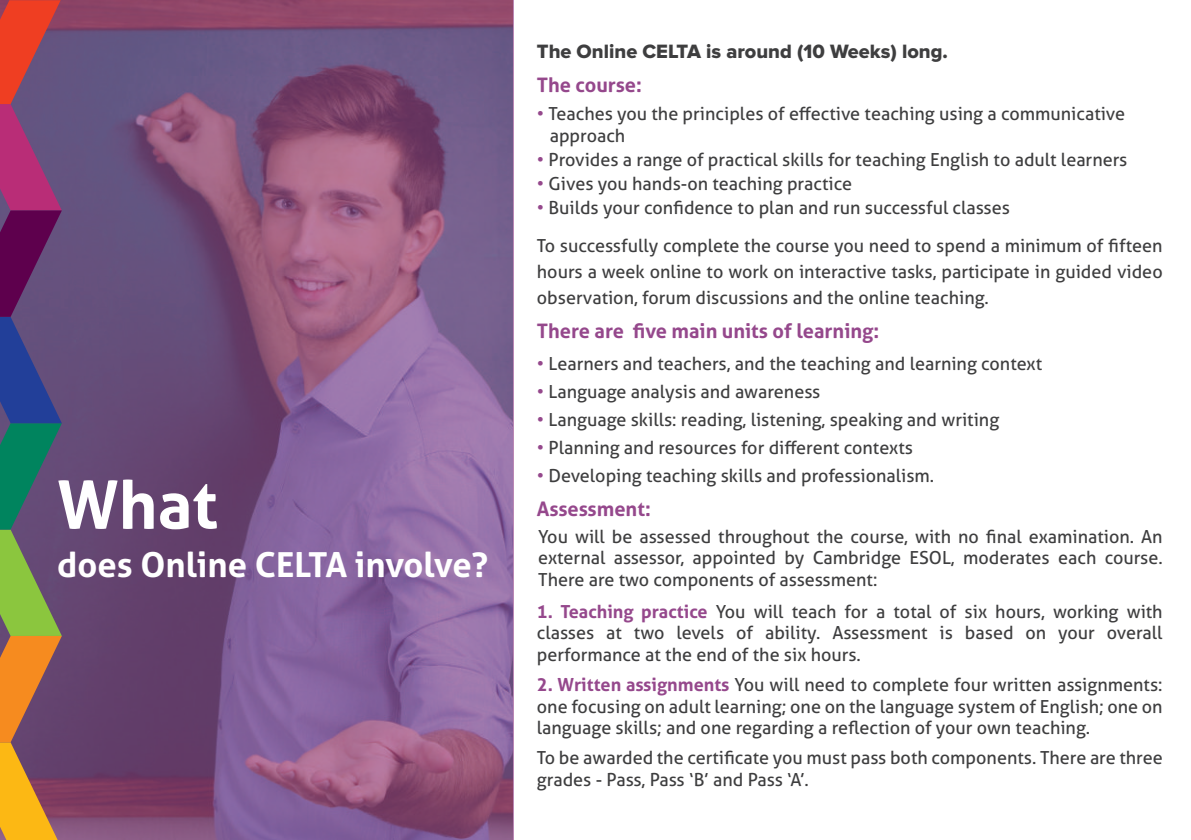
<style>
.page{position:relative;width:1191px;height:840px;background:#fff}
.page>*{position:absolute;margin:0;border:0;box-sizing:border-box;transform-origin:0 0}
.t1{font:700 66.6px "Aller";color:#fff}
.t2{font:700 34.6px "Aller";color:#fff}
.t3{font:700 20px "Aller";color:#95488c}
.t4{font:20px "Proxima Nova Extrabld";color:#3e3e3f}
.t5{font:18px/21.6px "Aller";color:#3e3e3f}
.s1{color:#95488c}
.s2{font-weight:700;color:#95488c}
</style>
<div class="page">
<svg style="left:62px;top:0;width:452px;height:840px;background:#7e5785"></svg>
<svg style="left:0;top:0;width:62px;height:840px;background:#7f5a5e"></svg>
<h1 class="t1" style="left:57px;top:464px;width:162px">What</h1>
<h2 class="t2" style="left:57px;top:543px;width:432px">does Online CELTA involve?</h2>
<p class="t4" style="left:537px;top:40px;width:412px">The Online CELTA is around (10 Weeks) long.</p>
<p class="t3" style="left:537px;top:73px;width:106px">The course:</p>
<p class="t5" style="left:550px;top:103px;width:577px;text-indent:-13px"><span class="s1">•</span> Teaches you the principles of effective teaching using a communicative approach</p>
<p class="t5" style="left:537px;top:149px;width:592px"><span class="s1">•</span> Provides a range of practical skills for teaching English to adult learners</p>
<p class="t5" style="left:537px;top:173px;width:317px"><span class="s1">•</span> Gives you hands-on teaching practice</p>
<p class="t5" style="left:537px;top:189px;width:627px;line-height:38px"><span class="s1">•</span> Builds your confidence to plan and run successful classes<br>To successfully complete the course you need to spend a minimum of fifteen</p>
<p class="t5" style="left:537px;top:259px;width:627px;line-height:26px">hours a week online to work on interactive tasks, participate in guided video observation, forum discussions and the online teaching.</p>
<p class="t3" style="left:537px;top:319px;width:344px">There are five main units of learning:</p>
<p class="t5" style="left:537px;top:353px;width:507px"><span class="s1">•</span> Learners and teachers, and the teaching and learning context</p>
<p class="t5" style="left:537px;top:381px;width:285px"><span class="s1">•</span> Language analysis and awareness</p>
<p class="t5" style="left:537px;top:409px;width:464px"><span class="s1">•</span> Language skills: reading, listening, speaking and writing</p>
<p class="t5" style="left:537px;top:437px;width:378px"><span class="s1">•</span> Planning and resources for different contexts</p>
<p class="t5" style="left:537px;top:465px;width:399px"><span class="s1">•</span> Developing teaching skills and professionalism.</p>
<p class="t3" style="left:537px;top:497px;width:115px">Assessment:</p>
<p class="t5" style="left:538px;top:525px;width:626px;text-align:justify">You will be assessed throughout the course, with no final examination. An external assessor, appointed by Cambridge ESOL, moderates each course.<br>There are two components of assessment:</p>
<p class="t5" style="left:537px;top:600px;width:627px;text-align:justify"><span class="s2">1. Teaching practice</span> You will teach for a total of six hours, working with classes at two levels of ability. Assessment is based on your overall performance at the end of the six hours.</p>
<p class="t5" style="left:537px;top:674px;width:627px;text-align:justify"><span class="s2">2. Written assignments</span> You will need to complete four written assignments: one focusing on adult learning; one on the language system of English; one on language skills; and one regarding a reflection of your own teaching.</p>
<p class="t5" style="left:537px;top:747px;width:627px">To be awarded the certificate you must pass both components. There are three grades - Pass, Pass ‘B’ and Pass ‘A’.</p>
</div>
